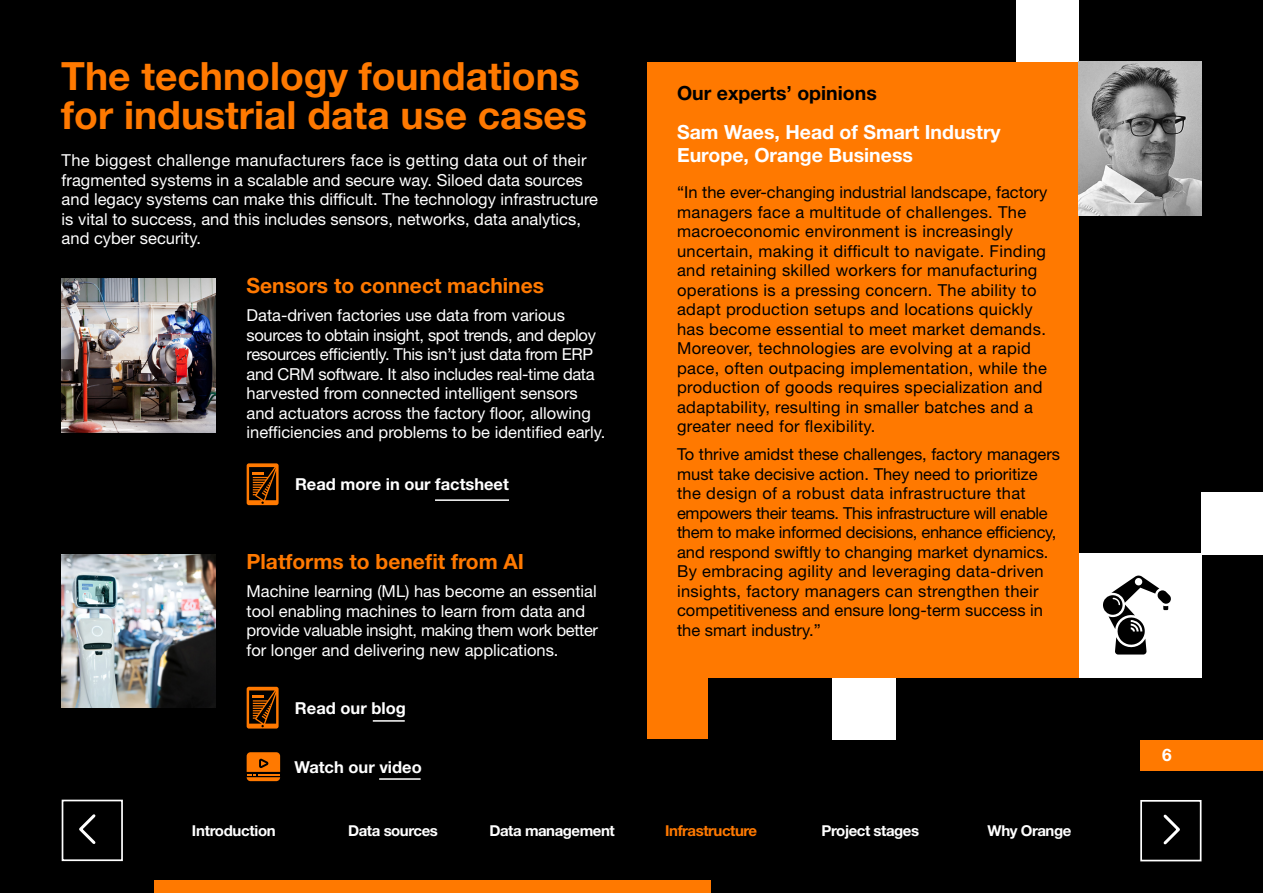
<style>
.page{position:relative;width:1263px;height:893px;background:#000}
.page>*{position:absolute;margin:0;border:0;box-sizing:border-box;transform-origin:0 0}
.t1{font:700 39px/39px "Helvetica Neue LT Std";color:#ff7900}
.t2{font:700 21px "Helvetica Neue LT Std";color:#ff7900}
.t3{font:700 19.5px/22.5px "Helvetica Neue LT Std";color:#fff}
.t4{font:700 19.5px "Helvetica Neue LT Std";color:#000}
.t5{font:700 17.25px "Helvetica Neue LT Std";color:#fff}
.t6{font:16.5px/19.5px "Helvetica Neue LT Std";color:#fff}
.t7{font:16.5px/19.5px "Helvetica Neue LT Std";letter-spacing:.02em;color:#000}
.t8{font:16.5px/19.5px "Helvetica Neue LT Std";color:#000}
.t9{font:700 16.5px "Helvetica Neue LT Std";color:#fff}
.t10{font:700 15px "Helvetica Neue LT Std";letter-spacing:-.03em;color:#fff}
.t11{font:700 15px "Helvetica Neue LT Std";letter-spacing:-.03em;color:#ff7900}
</style>
<div class="page">
<div style="left:1140px;top:740px;width:123px;height:30px;background:#ff7900"></div>
<svg style="left:1163px;top:814px;width:17px;height:31px"></svg>
<div style="left:1140px;top:800px;width:61px;height:61px;border:2px solid #fff"></div>
<svg style="left:79px;top:814px;width:17px;height:30px"></svg>
<div style="left:62px;top:800px;width:61px;height:61px;border:2px solid #fff"></div>
<svg style="left:247px;top:463px;width:32px;height:42px"></svg>
<hr style="left:435px;top:499px;width:74px;height:2px;background:#fff">
<img style="left:62px;top:278px;width:154px;height:155px">
<div style="left:154px;top:880px;width:557px;height:13px;background:#ff7900"></div>
<svg style="left:247px;top:687px;width:32px;height:42px"></svg>
<img style="left:62px;top:555px;width:154px;height:152px">
<svg style="left:247px;top:752px;width:33px;height:29px"></svg>
<hr style="left:379px;top:778px;width:42px;height:2px;background:#fff">
<hr style="left:373px;top:720px;width:32px;height:2px;background:#fff">
<div style="left:1078px;top:553px;width:123px;height:124px;background:#fff"></div>
<div style="left:1201px;top:492px;width:62px;height:62px;background:#fff"></div>
<div style="left:647px;top:677px;width:61px;height:62px;background:#ff7900"></div>
<div style="left:1016px;top:0;width:62px;height:62px;background:#fff"></div>
<div style="left:832px;top:677px;width:63px;height:63px;background:#fff"></div>
<div style="left:647px;top:62px;width:431px;height:615px;background:#ff7900"></div>
<img style="left:1078px;top:62px;width:124px;height:153px">
<svg style="left:1103px;top:575px;width:68px;height:79px"></svg>
<h1 class="t1" style="left:61px;top:55px;width:527px">The technology foundations for industrial data use cases</h1>
<p class="t6" style="left:62px;top:150px;width:538px">The biggest challenge manufacturers face is getting data out of their fragmented systems in a scalable and secure way. Siloed data sources and legacy systems can make this difficult. The technology infrastructure is vital to success, and this includes sensors, networks, data analytics, and cyber security.</p>
<p class="t2" style="left:247px;top:273px;width:299px">Sensors to connect machines</p>
<p class="t6" style="left:247px;top:305px;width:360px">Data‑driven factories use data from various sources to obtain insight, spot trends, and deploy resources efficiently. This isn’t just data from ERP and CRM software. It also includes real‑time data harvested from connected intelligent sensors and actuators across the factory floor, allowing inefficiencies and problems to be identified early.</p>
<p class="t9" style="left:295px;top:474px;width:215px">Read more in our factsheet</p>
<p class="t2" style="left:247px;top:549px;width:279px">Platforms to benefit from AI</p>
<p class="t6" style="left:247px;top:581px;width:353px">Machine learning (ML) has become an essential tool enabling machines to learn from data and provide valuable insight, making them work better for longer and delivering new applications.</p>
<p class="t9" style="left:295px;top:697px;width:112px">Read our blog</p>
<p class="t9" style="left:294px;top:756px;width:129px">Watch our video</p>
<p class="t4" style="left:677px;top:81px;width:201px">Our experts’ opinions</p>
<p class="t3" style="left:677px;top:121px;width:325px">Sam Waes, Head of Smart Industry<br>Europe, Orange Business</p>
<p class="t7" style="left:677px;top:182px;width:372px">“In the ever-changing industrial landscape, factory managers face a multitude of challenges. The macroeconomic environment is increasingly uncertain, making it difficult to navigate. Finding and retaining skilled workers for manufacturing operations is a pressing concern. The ability to adapt production setups and locations quickly has become essential to meet market demands.<br>Moreover, technologies are evolving at a rapid pace, often outpacing implementation, while the production of goods requires specialization and adaptability, resulting in smaller batches and a greater need for flexibility.</p>
<p class="t8" style="left:677px;top:445px;width:384px">To thrive amidst these challenges, factory managers must take decisive action. They need to prioritize the design of a robust data infrastructure that empowers their teams. This infrastructure will enable them to make informed decisions, enhance efficiency, and respond swiftly to changing market dynamics.<br>By embracing agility and leveraging data-driven insights, factory managers can strengthen their competitiveness and ensure long-term success in the smart industry.”</p>
<p class="t10" style="left:192px;top:821px;width:85px">Introduction</p>
<p class="t10" style="left:348px;top:821px;width:91px">Data sources</p>
<p class="t10" style="left:489px;top:821px;width:127px">Data management</p>
<p class="t11" style="left:665px;top:821px;width:93px">Infrastructure</p>
<p class="t10" style="left:822px;top:821px;width:99px">Project stages</p>
<p class="t10" style="left:987px;top:821px;width:85px">Why Orange</p>
<p class="t5" style="left:1162px;top:744px;width:11px">6</p>
</div>
